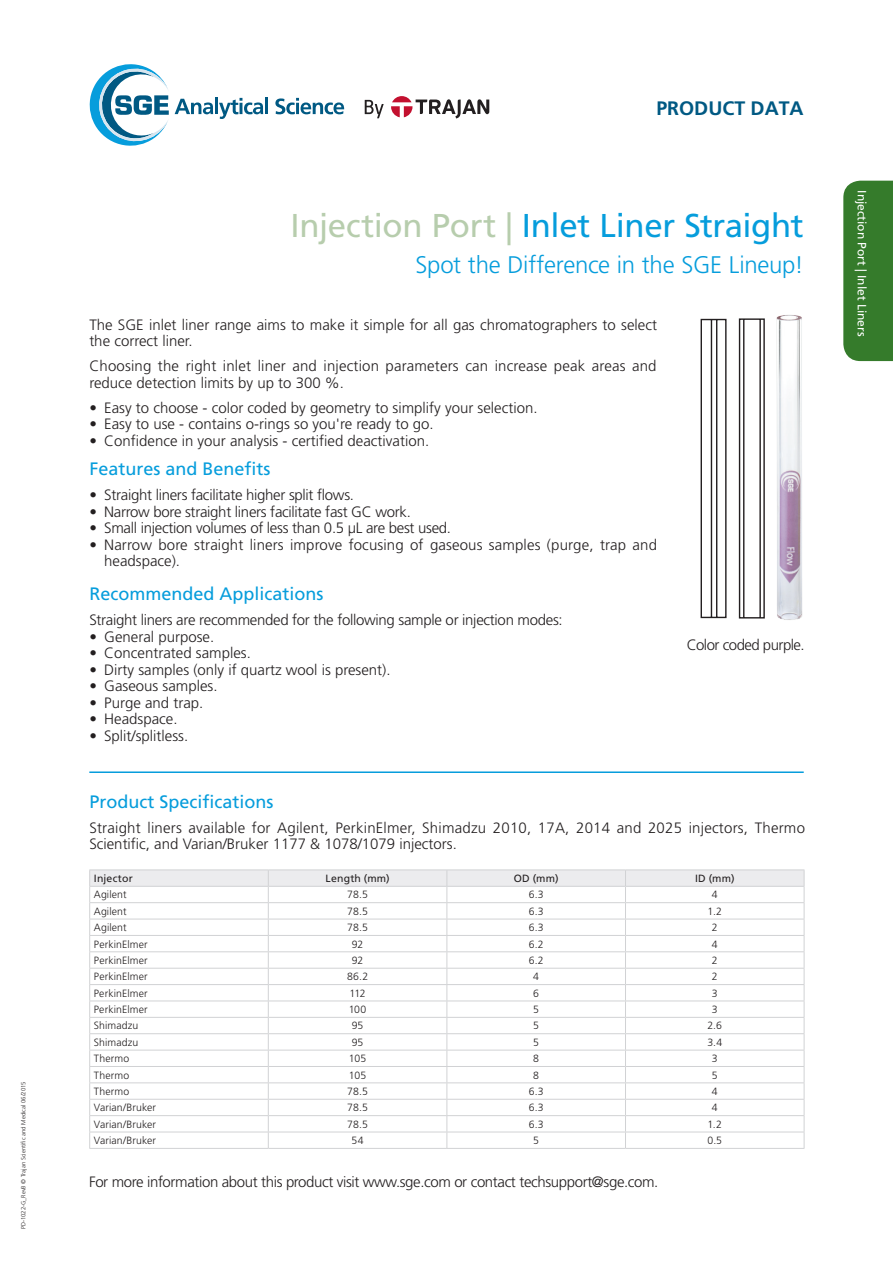
<style>
.page{position:relative;width:893px;height:1263px;background:#fff}
.page>*{position:absolute;margin:0;border:0;box-sizing:border-box;transform-origin:0 0}
.t1{font:33px "Frutiger";letter-spacing:-.01em;color:#069ddc}
.t2{font:300 24px "Frutiger";letter-spacing:-.01em;color:#069ddc}
.t3{font:700 19.5px "Frutiger";color:#005983}
.t4{font:18px "Frutiger";color:#069ddc}
.t5{font:300 15px/16.5px "Frutiger";color:#231f20}
.t6{font:300 15px "Frutiger";letter-spacing:-.02em;color:#231f20}
.t7{font:300 15px "Frutiger";letter-spacing:-.025em;color:#231f20}
.t8{font:300 15px "Frutiger";letter-spacing:-.035em;color:#231f20}
.t9{font:12px "Frutiger";color:#fff}
.t10{font:300 10.5px "Frutiger";letter-spacing:.01em;color:#231f20}
.t11{font:10.5px "Frutiger";letter-spacing:.02em;color:#231f20}
.t12{font:300 6px "Frutiger";color:#231f20}
.s1{color:#b7cdad}
</style>
<div class="page">
<hr style="left:89px;top:869px;width:179px;height:1px;background:#d1d2d4">
<hr style="left:268px;top:869px;width:179px;height:1px;background:#d1d2d4">
<hr style="left:447px;top:869px;width:178px;height:1px;background:#d1d2d4">
<hr style="left:625px;top:869px;width:179px;height:1px;background:#d1d2d4">
<svg style="left:89px;top:870px;width:716px;height:278px"></svg>
<hr style="left:89px;top:1148px;width:179px;height:1px;background:#d1d2d4">
<hr style="left:268px;top:1148px;width:179px;height:1px;background:#d1d2d4">
<hr style="left:447px;top:1148px;width:178px;height:1px;background:#d1d2d4">
<hr style="left:625px;top:1148px;width:179px;height:1px;background:#d1d2d4">
<img style="left:776px;top:315px;width:27px;height:305px">
<svg style="left:701px;top:319px;width:25px;height:299px"></svg>
<svg style="left:739px;top:318px;width:26px;height:300px"></svg>
<hr style="left:89px;top:771px;width:715px;height:2px;background:#069ddc">
<div style="left:843px;top:181px;width:50px;height:180px;background:#357b2b"></div>
<svg style="left:89px;top:64px;width:295px;height:82px"></svg>
<svg style="left:391px;top:96px;width:98px;height:22px"></svg>
<p class="t12" style="left:20px;top:1229px;width:149px;rotate:-90deg">PD-1022-G_RevB © Trajan Scientific and Medical 06/2015</p>
<p class="t3" style="left:656px;top:97px;width:149px">PRODUCT DATA</p>
<p class="t1" style="left:291px;top:207px;width:515px"><span class="s1">Injection Port |</span> Inlet Liner Straight</p>
<p class="t2" style="left:415px;top:252px;width:390px">Spot the Difference in the SGE Lineup!</p>
<p class="t5" style="left:89px;top:316px;width:569px">The SGE inlet liner range aims to make it simple for all gas chromatographers to select the correct liner.</p>
<p class="t5" style="left:89px;top:358px;width:569px">Choosing the right inlet liner and injection parameters can increase peak areas and reduce detection limits by up to 300 %.</p>
<p class="t5" style="left:89px;top:400px;width:450px">• Easy to choose - color coded by geometry to simplify your selection.</p>
<p class="t5" style="left:89px;top:416px;width:346px">• Easy to use - contains o-rings so you're ready to go.</p>
<p class="t5" style="left:89px;top:433px;width:341px">• Confidence in your analysis - certified deactivation.</p>
<p class="t4" style="left:89px;top:458px;width:183px">Features and Benefits</p>
<p class="t6" style="left:89px;top:487px;width:266px">• Straight liners facilitate higher split flows.</p>
<p class="t6" style="left:89px;top:503px;width:323px">• Narrow bore straight liners facilitate fast GC work.</p>
<p class="t6" style="left:89px;top:520px;width:363px">• Small injection volumes of less than 0.5 µL are best used.</p>
<p class="t5" style="left:104px;top:537px;width:554px;text-indent:-15px">• Narrow bore straight liners improve focusing of gaseous samples (purge, trap and headspace).</p>
<p class="t4" style="left:89px;top:583px;width:236px">Recommended Applications</p>
<p class="t6" style="left:89px;top:611px;width:475px">Straight liners are recommended for the following sample or injection modes:</p>
<p class="t5" style="left:89px;top:628px;width:126px">• General purpose.</p>
<p class="t5" style="left:89px;top:645px;width:163px">• Concentrated samples.</p>
<p class="t5" style="left:89px;top:661px;width:303px">• Dirty samples (only if quartz wool is present).</p>
<p class="t5" style="left:89px;top:678px;width:130px">• Gaseous samples.</p>
<p class="t5" style="left:89px;top:694px;width:116px">• Purge and trap.</p>
<p class="t5" style="left:89px;top:711px;width:90px">• Headspace.</p>
<p class="t5" style="left:89px;top:727px;width:100px">• Split/splitless.</p>
<p class="t8" style="left:687px;top:636px;width:120px">Color coded purple.</p>
<p class="t4" style="left:89px;top:791px;width:186px">Product Specifications</p>
<p class="t5" style="left:89px;top:819px;width:717px">Straight liners available for Agilent, PerkinElmer, Shimadzu 2010, 17A, 2014 and 2025 injectors, Thermo<br>Scientific, and Varian/Bruker 1177 &amp; 1078/1079 injectors.</p>
<p class="t11" style="left:94px;top:872px;width:40px">Injector</p>
<p class="t11" style="left:326px;top:872px;width:66px">Length (mm)</p>
<p class="t11" style="left:514px;top:872px;width:46px">OD (mm)</p>
<p class="t11" style="left:695px;top:872px;width:41px">ID (mm)</p>
<p class="t10" style="left:94px;top:889px;width:34px">Agilent</p>
<p class="t10" style="left:347px;top:889px;width:22px">78.5</p>
<p class="t10" style="left:529px;top:889px;width:16px">6.3</p>
<p class="t10" style="left:712px;top:889px;width:7px">4</p>
<p class="t10" style="left:94px;top:905px;width:34px">Agilent</p>
<p class="t10" style="left:347px;top:905px;width:22px">78.5</p>
<p class="t10" style="left:529px;top:905px;width:16px">6.3</p>
<p class="t10" style="left:708px;top:905px;width:16px">1.2</p>
<p class="t10" style="left:94px;top:922px;width:34px">Agilent</p>
<p class="t10" style="left:347px;top:922px;width:22px">78.5</p>
<p class="t10" style="left:529px;top:922px;width:16px">6.3</p>
<p class="t10" style="left:712px;top:922px;width:7px">2</p>
<p class="t10" style="left:94px;top:938px;width:55px">PerkinElmer</p>
<p class="t10" style="left:352px;top:938px;width:13px">92</p>
<p class="t10" style="left:529px;top:938px;width:17px">6.2</p>
<p class="t10" style="left:712px;top:938px;width:7px">4</p>
<p class="t10" style="left:94px;top:954px;width:55px">PerkinElmer</p>
<p class="t10" style="left:352px;top:954px;width:13px">92</p>
<p class="t10" style="left:529px;top:954px;width:17px">6.2</p>
<p class="t10" style="left:712px;top:954px;width:7px">2</p>
<p class="t10" style="left:94px;top:971px;width:55px">PerkinElmer</p>
<p class="t10" style="left:347px;top:971px;width:23px">86.2</p>
<p class="t10" style="left:533px;top:971px;width:7px">4</p>
<p class="t10" style="left:712px;top:971px;width:7px">2</p>
<p class="t10" style="left:94px;top:987px;width:55px">PerkinElmer</p>
<p class="t10" style="left:350px;top:987px;width:18px">112</p>
<p class="t10" style="left:533px;top:987px;width:7px">6</p>
<p class="t10" style="left:712px;top:987px;width:7px">3</p>
<p class="t10" style="left:94px;top:1003px;width:55px">PerkinElmer</p>
<p class="t10" style="left:349px;top:1003px;width:19px">100</p>
<p class="t10" style="left:533px;top:1003px;width:7px">5</p>
<p class="t10" style="left:712px;top:1003px;width:7px">3</p>
<p class="t10" style="left:94px;top:1020px;width:46px">Shimadzu</p>
<p class="t10" style="left:352px;top:1020px;width:13px">95</p>
<p class="t10" style="left:533px;top:1020px;width:7px">5</p>
<p class="t10" style="left:707px;top:1020px;width:16px">2.6</p>
<p class="t10" style="left:94px;top:1036px;width:46px">Shimadzu</p>
<p class="t10" style="left:352px;top:1036px;width:13px">95</p>
<p class="t10" style="left:533px;top:1036px;width:7px">5</p>
<p class="t10" style="left:707px;top:1036px;width:16px">3.4</p>
<p class="t10" style="left:94px;top:1053px;width:37px">Thermo</p>
<p class="t10" style="left:349px;top:1053px;width:19px">105</p>
<p class="t10" style="left:533px;top:1053px;width:7px">8</p>
<p class="t10" style="left:712px;top:1053px;width:7px">3</p>
<p class="t10" style="left:94px;top:1069px;width:37px">Thermo</p>
<p class="t10" style="left:349px;top:1069px;width:19px">105</p>
<p class="t10" style="left:533px;top:1069px;width:7px">8</p>
<p class="t10" style="left:712px;top:1069px;width:7px">5</p>
<p class="t10" style="left:94px;top:1085px;width:37px">Thermo</p>
<p class="t10" style="left:347px;top:1085px;width:22px">78.5</p>
<p class="t10" style="left:529px;top:1085px;width:16px">6.3</p>
<p class="t10" style="left:712px;top:1085px;width:7px">4</p>
<p class="t10" style="left:94px;top:1102px;width:64px">Varian/Bruker</p>
<p class="t10" style="left:347px;top:1102px;width:22px">78.5</p>
<p class="t10" style="left:529px;top:1102px;width:16px">6.3</p>
<p class="t10" style="left:712px;top:1102px;width:7px">4</p>
<p class="t10" style="left:94px;top:1118px;width:64px">Varian/Bruker</p>
<p class="t10" style="left:347px;top:1118px;width:22px">78.5</p>
<p class="t10" style="left:529px;top:1118px;width:16px">6.3</p>
<p class="t10" style="left:708px;top:1118px;width:16px">1.2</p>
<p class="t10" style="left:94px;top:1134px;width:64px">Varian/Bruker</p>
<p class="t10" style="left:352px;top:1134px;width:13px">54</p>
<p class="t10" style="left:533px;top:1134px;width:7px">5</p>
<p class="t10" style="left:707px;top:1134px;width:16px">0.5</p>
<p class="t7" style="left:89px;top:1173px;width:571px">For more information about this product visit www.sge.com or contact techsupport@sge.com.</p>
<p class="t9" style="left:869px;top:190px;width:148px;rotate:90deg">Injection Port | Inlet Liners</p>
</div>
